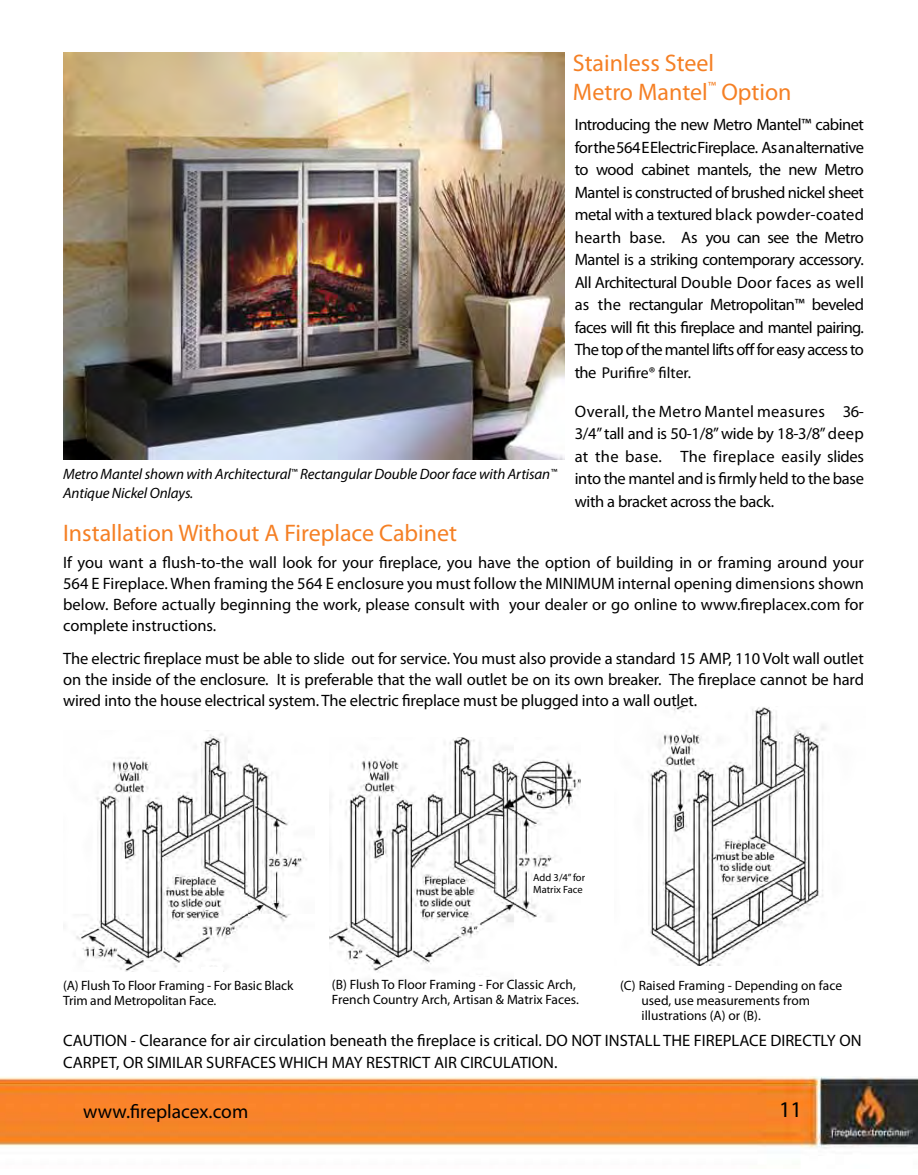
<style>
.page{position:relative;width:918px;height:1175px;background:#fff}
.page>*{position:absolute;margin:0;border:0;box-sizing:border-box;transform-origin:0 0}
.t1{font:24px/28.8px "Myriad Pro";color:#f58025}
.t2{font:22.5px "Myriad Pro";color:#000}
.t3{font:19.5px "Myriad Pro";color:#000}
.t4{font:16.5px/22.5px "Myriad Pro";letter-spacing:-.005em;color:#000;text-align:justify}
.t5{font:15.75px "Myriad Pro";color:#000}
.t6{font:italic 15px/19.5px "Myriad Pro";letter-spacing:-.01em;color:#000}
.t7{font:13.5px/15px "Myriad Pro";color:#000}
.t8{font:10.5px/12px "Myriad Pro";color:#000}
.s1{font-size:16.5px}
.s2{color:#fff}
</style>
<div class="page">
<img style="left:648px;top:706px;width:178px;height:259px">
<img style="left:329px;top:737px;width:251px;height:247px">
<img style="left:0;top:1076px;width:918px;height:72px">
<img style="left:76px;top:734px;width:231px;height:237px">
<div style="left:201px;top:967px;width:22px;height:8px;background:#fff"></div>
<div style="left:466px;top:977px;width:25px;height:13px;background:#fff"></div>
<img style="left:63px;top:52px;width:501px;height:407px">
<p class="t6" style="left:63px;top:463px;width:496px">Metro Mantel shown with Architectural<sup>™</sup> Rectangular Double Door face with Artisan<sup>™<br></sup>Antique Nickel Onlays.</p>
<h1 class="t1" style="left:63px;top:518px;width:396px">Installation Without A Fireplace Cabinet</h1>
<h1 class="t1" style="left:573px;top:48px;width:220px">Stainless Steel<br>Metro Mantel<sup>™</sup> Option</h1>
<p class="t4" style="left:575px;top:113px;width:291px">Introducing the new Metro Mantel™ cabinet for the 564 E Electric Fireplace. As an alternative to wood cabinet mantels, the new Metro Mantel is constructed of brushed nickel sheet metal with a textured black powder-coated hearth base. As you can see the Metro Mantel is a striking contemporary accessory.<br>All Architectural Double Door faces as well as the rectangular Metropolitan™ beveled faces will fit this fireplace and mantel pairing.<br>The top of the mantel lifts off for easy access to</p>
<p class="t5" style="left:575px;top:363px;width:118px"><span class="s1">the</span> Purifire® filter.</p>
<p class="t4" style="left:575px;top:400px;width:291px">Overall, the Metro Mantel measures 36- 3/4” tall and is 50-1/8” wide by 18-3/8” deep at the base. The fireplace easily slides into the mantel and is firmly held to the base with a bracket across the back.</p>
<p class="t4" style="left:63px;top:551px;width:802px;line-height:21px">If you want a flush-to-the wall look for your fireplace, you have the option of building in or framing around your 564 E Fireplace. When framing the 564 E enclosure you must follow the MINIMUM internal opening dimensions shown below. Before actually beginning the work, please consult with your dealer or go online to www.fireplacex.com for complete instructions.</p>
<p class="t4" style="left:63px;top:647px;width:802px;line-height:21px">The electric fireplace must be able to slide out for service. You must also provide a standard 15 AMP, 110 Volt wall outlet on the inside of the enclosure. It is preferable that the wall outlet be on its own breaker. The fireplace cannot be hard wired into the house electrical system. The electric fireplace must be plugged into a wall outlet.</p>
<p class="t8" style="left:533px;top:871px;width:53px">Add 3/4” for<br>Matrix Face</p>
<p class="t7" style="left:332px;top:977px;width:248px">(B) Flush To Floor Framing - For Classic Arch,<br>French Country Arch, Artisan &amp; Matrix Faces.</p>
<p class="t7" style="left:63px;top:978px;width:250px">(A) Flush To Floor Framing - For Basic Black <span class="s2">(A)<br></span>Trim and Metropolitan Face.</p>
<p class="t7" style="left:620px;top:978px;width:223px">(C) Raised Framing - Depending on face <span class="s2">(C)</span> used, use measurements from<br><span class="s2">(C)</span> illustrations (A) or (B).</p>
<p class="t4" style="left:63px;top:1028px;width:800px">CAUTION - Clearance for air circulation beneath the fireplace is critical. DO NOT INSTALL THE FIREPLACE DIRECTLY ON<br>CARPET, OR SIMILAR SURFACES WHICH MAY RESTRICT AIR CIRCULATION.</p>
<p class="t3" style="left:83px;top:1099px;width:167px">www.fireplacex.com</p>
<h2 class="t2" style="left:779px;top:1095px;width:25px">11</h2>
</div>
